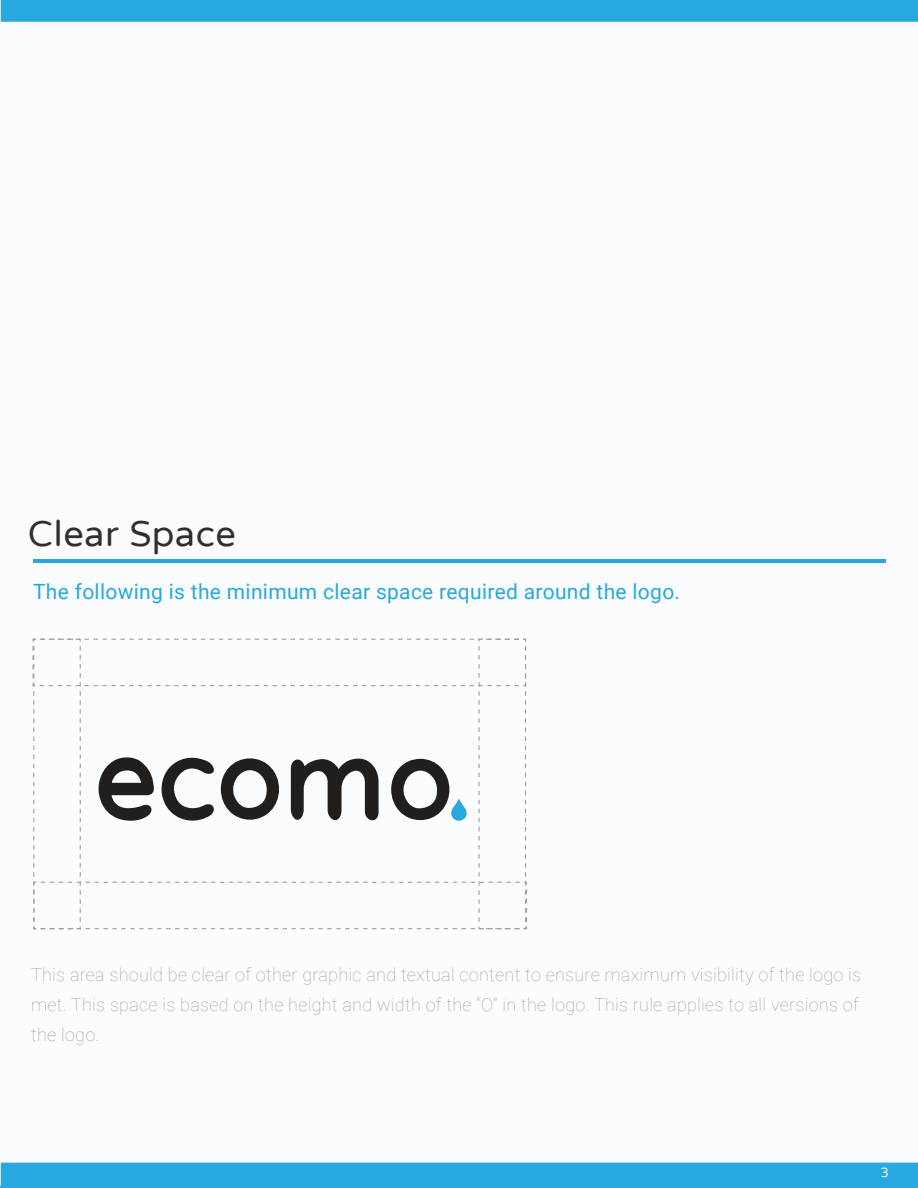
<style>
.page{position:relative;width:918px;height:1188px;background:#fbfcfd}
.page>*{position:absolute;margin:0;border:0;box-sizing:border-box;transform-origin:0 0}
.t1{font:36px "Varela Round";letter-spacing:.015em;color:#312d32}
.t2{font:21px "Roboto";letter-spacing:.015em;color:#27a8e0}
.t3{font:100 18px/30px "Roboto";letter-spacing:.015em;color:#a09f9f}
.t4{font:13.5px "Varela Round";color:#f1f2f1}
</style>
<div class="page">
<hr style="left:917px;top:0;width:1px;height:1188px;background:#312d32">
<div style="left:1px;top:0;width:917px;height:22px;background:#27a8e0"></div>
<div style="left:0;top:1163px;width:918px;height:25px;background:#27a8e0"></div>
<hr style="left:33px;top:559px;width:853px;height:3px;background:#27a8e0">
<svg style="left:32px;top:638px;width:495px;height:292px"></svg>
<h1 class="t1" style="left:28px;top:513px;width:210px">Clear Space</h1>
<p class="t2" style="left:33px;top:577px;width:649px">The following is the minimum clear space required around the logo.</p>
<p class="t3" style="left:31px;top:959px;width:832px">This area should be clear of other graphic and textual content to ensure maximum visibility of the logo is met. This space is based on the height and width of the “O” in the logo. This rule applies to all versions of the logo.</p>
<p class="t4" style="left:880px;top:1165px;width:10px">3</p>
</div>
